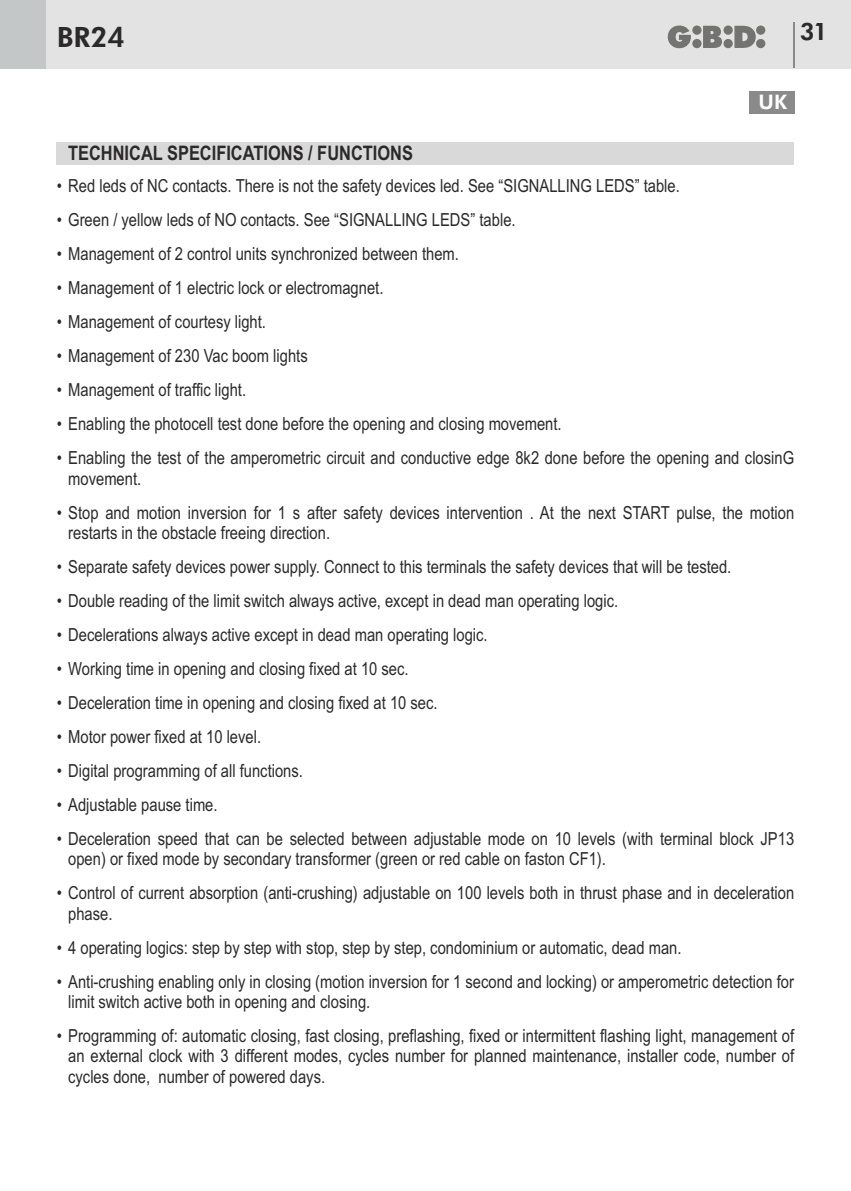
<style>
.page{position:relative;width:851px;height:1191px;background:#fff}
.page>*{position:absolute;margin:0;border:0;box-sizing:border-box;transform-origin:0 0}
.t1{font:800 28px "Futura BT";color:#2b2929}
.t2{font:800 24px "Futura BT";color:#2b2929}
.t3{font:700 20px "Arial Narrow";color:#2b2929}
.t4{font:800 20px "Futura BT";color:#fff}
.t5{font:18px/20.4px "Arial Narrow";color:#2b2929}
</style>
<div class="page">
<div style="left:0;top:0;width:850px;height:68px;background:#e3e3e3"></div>
<div style="left:0;top:0;width:45px;height:68px;background:#c4c7c7"></div>
<svg style="left:667px;top:26px;width:98px;height:22px"></svg>
<hr style="left:793px;top:23px;width:2px;height:45px;background:#8a8a8a">
<div style="left:748px;top:91px;width:46px;height:22px;background:#8a8a8a"></div>
<div style="left:57px;top:142px;width:737px;height:22px;background:#d9d9d9"></div>
<h1 class="t1" style="left:57px;top:26px;width:70px">BR24</h1>
<h2 class="t2" style="left:799px;top:22px;width:29px">31</h2>
<p class="t4" style="left:758px;top:94px;width:30px">UK</p>
<p class="t3" style="left:68px;top:146px;width:346px">TECHNICAL SPECIFICATIONS / FUNCTIONS</p>
<p class="t5" style="left:57px;top:177px;width:624px">• Red leds of NC contacts. There is not the safety devices led. See “SIGNALLING LEDS” table.</p>
<p class="t5" style="left:57px;top:211px;width:460px">• Green / yellow leds of NO contacts. See “SIGNALLING LEDS” table.</p>
<p class="t5" style="left:57px;top:245px;width:404px">• Management of 2 control units synchronized between them.</p>
<p class="t5" style="left:57px;top:279px;width:328px">• Management of 1 electric lock or electromagnet.</p>
<p class="t5" style="left:57px;top:313px;width:211px">• Management of courtesy light.</p>
<p class="t5" style="left:57px;top:347px;width:252px">• Management of 230 Vac boom lights</p>
<p class="t5" style="left:57px;top:381px;width:191px">• Management of traffic light.</p>
<p class="t5" style="left:57px;top:415px;width:506px">• Enabling the photocell test done before the opening and closing movement.</p>
<p class="t5" style="left:68px;top:449px;width:727px;text-indent:-11px">• Enabling the test of the amperometric circuit and conductive edge 8k2 done before the opening and closinG movement.</p>
<p class="t5" style="left:68px;top:504px;width:727px;text-indent:-11px">• Stop and motion inversion for 1 s after safety devices intervention . At the next START pulse, the motion restarts in the obstacle freeing direction.</p>
<p class="t5" style="left:57px;top:558px;width:676px">• Separate safety devices power supply. Connect to this terminals the safety devices that will be tested.</p>
<p class="t5" style="left:57px;top:592px;width:563px">• Double reading of the limit switch always active, except in dead man operating logic.</p>
<p class="t5" style="left:57px;top:626px;width:432px">• Decelerations always active except in dead man operating logic.</p>
<p class="t5" style="left:57px;top:660px;width:353px">• Working time in opening and closing fixed at 10 sec.</p>
<p class="t5" style="left:57px;top:694px;width:382px">• Deceleration time in opening and closing fixed at 10 sec.</p>
<p class="t5" style="left:57px;top:728px;width:206px">• Motor power fixed at 10 level.</p>
<p class="t5" style="left:57px;top:762px;width:248px">• Digital programming of all functions.</p>
<p class="t5" style="left:57px;top:796px;width:162px">• Adjustable pause time.</p>
<p class="t5" style="left:68px;top:830px;width:727px;text-indent:-11px">• Deceleration speed that can be selected between adjustable mode on 10 levels (with terminal block JP13 open) or fixed mode by secondary transformer (green or red cable on faston CF1).</p>
<p class="t5" style="left:68px;top:884px;width:727px;text-indent:-11px">• Control of current absorption (anti-crushing) adjustable on 100 levels both in thrust phase and in deceleration phase.</p>
<p class="t5" style="left:57px;top:938px;width:626px">• 4 operating logics: step by step with stop, step by step, condominium or automatic, dead man.</p>
<p class="t5" style="left:68px;top:972px;width:727px;text-indent:-11px">• Anti-crushing enabling only in closing (motion inversion for 1 second and locking) or amperometric detection for limit switch active both in opening and closing.</p>
<p class="t5" style="left:68px;top:1027px;width:727px;text-align:justify;text-indent:-11px">• Programming of: automatic closing, fast closing, preflashing, fixed or intermittent flashing light, management of an external clock with 3 different modes, cycles number for planned maintenance, installer code, number of cycles done, number of powered days.</p>
</div>
